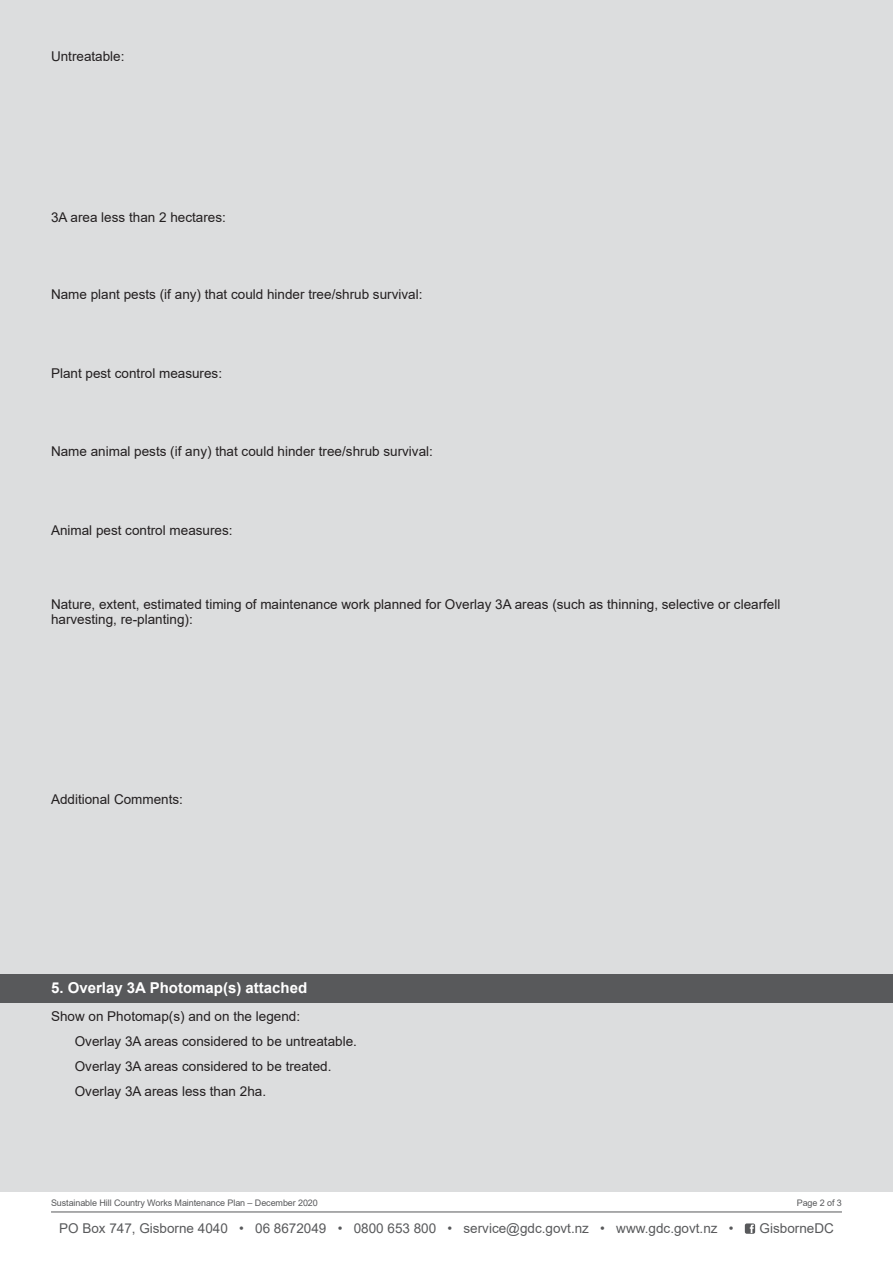
<style>
.page{position:relative;width:893px;height:1263px;background:#fff}
.page>*{position:absolute;margin:0;border:0;box-sizing:border-box;transform-origin:0 0}
.t1{font:700 15px "Arial";color:#fff}
.t2{font:13.5px/25px "Arial";color:#231f20}
.t3{font:13.5px "Arial";color:#58595b}
.t4{font:9px "Arial";letter-spacing:-.01em;color:#58595b}
</style>
<div class="page">
<div style="left:0;top:0;width:893px;height:1191px;background:#dcddde"></div>
<hr style="left:51px;top:1211px;width:791px;height:1px;background:#58595b">
<svg style="left:745px;top:1223px;width:10px;height:11px"></svg>
<div style="left:0;top:974px;width:893px;height:29px;background:#58595b"></div>
<p class="t2" style="left:51px;top:44px;width:75px">Untreatable:</p>
<p class="t2" style="left:51px;top:205px;width:176px">3A area less than 2 hectares:</p>
<p class="t2" style="left:51px;top:282px;width:373px">Name plant pests (if any) that could hinder tree/shrub survival:</p>
<p class="t2" style="left:51px;top:360px;width:173px">Plant pest control measures:</p>
<p class="t2" style="left:51px;top:439px;width:383px">Name animal pests (if any) that could hinder tree/shrub survival:</p>
<p class="t2" style="left:51px;top:517px;width:183px">Animal pest control measures:</p>
<p class="t2" style="left:51px;top:596px;width:731px;line-height:15px">Nature, extent, estimated timing of maintenance work planned for Overlay 3A areas (such as thinning, selective or clearfell harvesting, re-planting):</p>
<p class="t2" style="left:51px;top:787px;width:134px">Additional Comments:</p>
<p class="t1" style="left:51px;top:977px;width:258px">5. Overlay 3A Photomap(s) attached</p>
<p class="t2" style="left:75px;top:1003px;width:284px;text-indent:-24px">Show on Photomap(s) and on the legend:<br>Overlay 3A areas considered to be untreatable.<br>Overlay 3A areas considered to be treated.<br>Overlay 3A areas less than 2ha.</p>
<p class="t4" style="left:51px;top:1196px;width:268px">Sustainable Hill Country Works Maintenance Plan – December 2020</p>
<p class="t4" style="left:797px;top:1196px;width:47px">Page 2 of 3</p>
<p class="t3" style="left:59px;top:1219px;width:676px">PO Box 747, Gisborne 4040 • 06 8672049 • 0800 653 800 • service@gdc.govt.nz • www.gdc.govt.nz •</p>
<p class="t3" style="left:760px;top:1219px;width:76px">GisborneDC</p>
</div>
